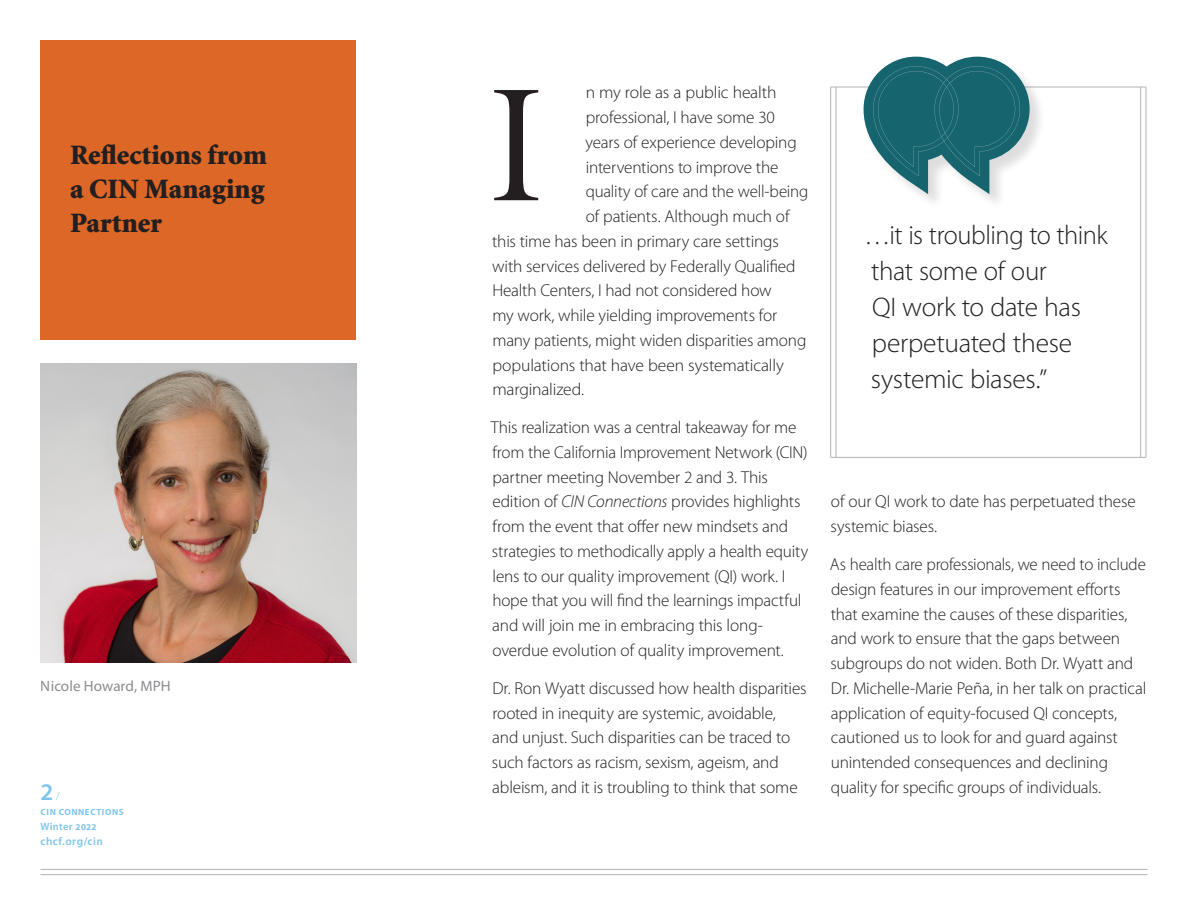
<style>
.page{position:relative;width:1188px;height:918px;background:#fff}
.page>*{position:absolute;margin:0;border:0;box-sizing:border-box;transform-origin:0 0}
.t1{font:169.5px "Minion Display";color:#231f20}
.t2{font:900 28.2px/33.8px "Minion";color:#231f20;text-align:justify}
.t3{font:300 27px/36px "Myriad Pro";letter-spacing:-.015em;color:#231f20}
.t4{font:600 24px "Myriad Pro";color:#7fc4ed}
.t5{font:300 17.25px/24.8px "Myriad Pro";letter-spacing:-.01em;color:#231f20}
.t6{font:15px "Myriad Pro";color:#8a8c8f}
.t7{font:600 11.25px "Myriad Pro";letter-spacing:.045em;color:#7fc4ed}
.t8{font:600 10.5px "Myriad Pro";letter-spacing:.025em;color:#7fc4ed}
.t9{font:700 9px "Myriad Pro";letter-spacing:.065em;color:#7fc4ed}
.s1{font-weight:300;font-size:12px}
.s2{font-weight:700;font-size:9px}
.s3{font-style:italic}
</style>
<div class="page">
<div style="left:40px;top:41px;width:316px;height:299px;background:#dc6727"></div>
<hr style="left:40px;top:869px;width:1108px;height:1px;background:#b2b3b7">
<hr style="left:40px;top:874px;width:1108px;height:1px;background:#b2b3b7">
<hr style="left:1146px;top:87px;width:1px;height:370px;background:#b2b3b7">
<hr style="left:830px;top:87px;width:1px;height:370px;background:#b2b3b7">
<hr style="left:831px;top:457px;width:315px;height:1px;background:#b2b3b7">
<hr style="left:831px;top:87px;width:315px;height:1px;background:#b2b3b7">
<hr style="left:1140px;top:87px;width:1px;height:370px;background:#b2b3b7">
<hr style="left:836px;top:87px;width:1px;height:370px;background:#b2b3b7">
<img style="left:40px;top:363px;width:316px;height:300px">
<div style="left:864px;top:57px;width:182px;height:153px;background:#231f20;opacity:.15"></div>
<svg style="left:864px;top:57px;width:166px;height:137px"></svg>
<p class="t2" style="left:70px;top:139px;width:198px">Reflections from a CIN Managing Partner</p>
<p class="t6" style="left:41px;top:678px;width:131px">Nicole Howard, MPH</p>
<p class="t4" style="left:40px;top:779px;width:21px">2<span class="s1">/</span></p>
<p class="t9" style="left:41px;top:806px;width:85px">CIN CONNECTIONS</p>
<p class="t8" style="left:40px;top:820px;width:58px">Winter <span class="s2">2022</span></p>
<p class="t7" style="left:40px;top:835px;width:64px">chcf.org/cin</p>
<p class="t5" style="left:586px;top:80px;width:192px">n my role as a public health</p>
<p class="t5" style="left:586px;top:105px;width:191px">professional, I have some 30</p>
<p class="t5" style="left:585px;top:130px;width:213px">years of experience developing</p>
<p class="t5" style="left:586px;top:155px;width:194px">interventions to improve the</p>
<p class="t5" style="left:586px;top:179px;width:224px">quality of care and the well-being</p>
<p class="t5" style="left:586px;top:204px;width:205px">of patients. Although much of</p>
<p class="t5" style="left:492px;top:229px;width:288px">this time has been in primary care settings</p>
<p class="t5" style="left:492px;top:254px;width:305px">with services delivered by Federally Qualified</p>
<p class="t5" style="left:492px;top:278px;width:281px">Health Centers, I had not considered how</p>
<p class="t5" style="left:492px;top:303px;width:286px">my work, while yielding improvements for</p>
<p class="t5" style="left:492px;top:328px;width:316px">many patients, might widen disparities among</p>
<p class="t5" style="left:492px;top:353px;width:293px">populations that have been systematically</p>
<p class="t5" style="left:492px;top:377px;width:93px">marginalized.</p>
<p class="t5" style="left:491px;top:415px;width:319px">This realization was a central takeaway for me from the California Improvement Network (CIN) partner meeting November 2 and 3. This edition of <span class="s3">CIN Connections</span> provides highlights from the event that offer new mindsets and strategies to methodically apply a health equity lens to our quality improvement (QI) work. I hope that you will find the learnings impactful and will join me in embracing this long&shy;overdue evolution of quality improvement.</p>
<p class="t5" style="left:492px;top:676px;width:316px">Dr. Ron Wyatt discussed how health disparities rooted in inequity are systemic, avoidable,<br>and unjust. Such disparities can be traced to such factors as racism, sexism, ageism, and ableism, and it is troubling to think that some</p>
<p class="t1" style="left:488px;top:64px;width:58px">I</p>
<p class="t3" style="left:864px;top:217px;width:245px">…it is troubling to think that some of our<br>QI work to date has perpetuated these systemic biases.”</p>
<p class="t5" style="left:831px;top:490px;width:307px">of our QI work to date has perpetuated these systemic biases.</p>
<p class="t5" style="left:830px;top:552px;width:318px">As health care professionals, we need to include design features in our improvement efforts that examine the causes of these disparities, and work to ensure that the gaps between subgroups do not widen. Both Dr. Wyatt and Dr. Michelle-Marie Peña, in her talk on practical application of equity-focused QI concepts, cautioned us to look for and guard against unintended consequences and declining quality for specific groups of individuals.</p>
</div>
